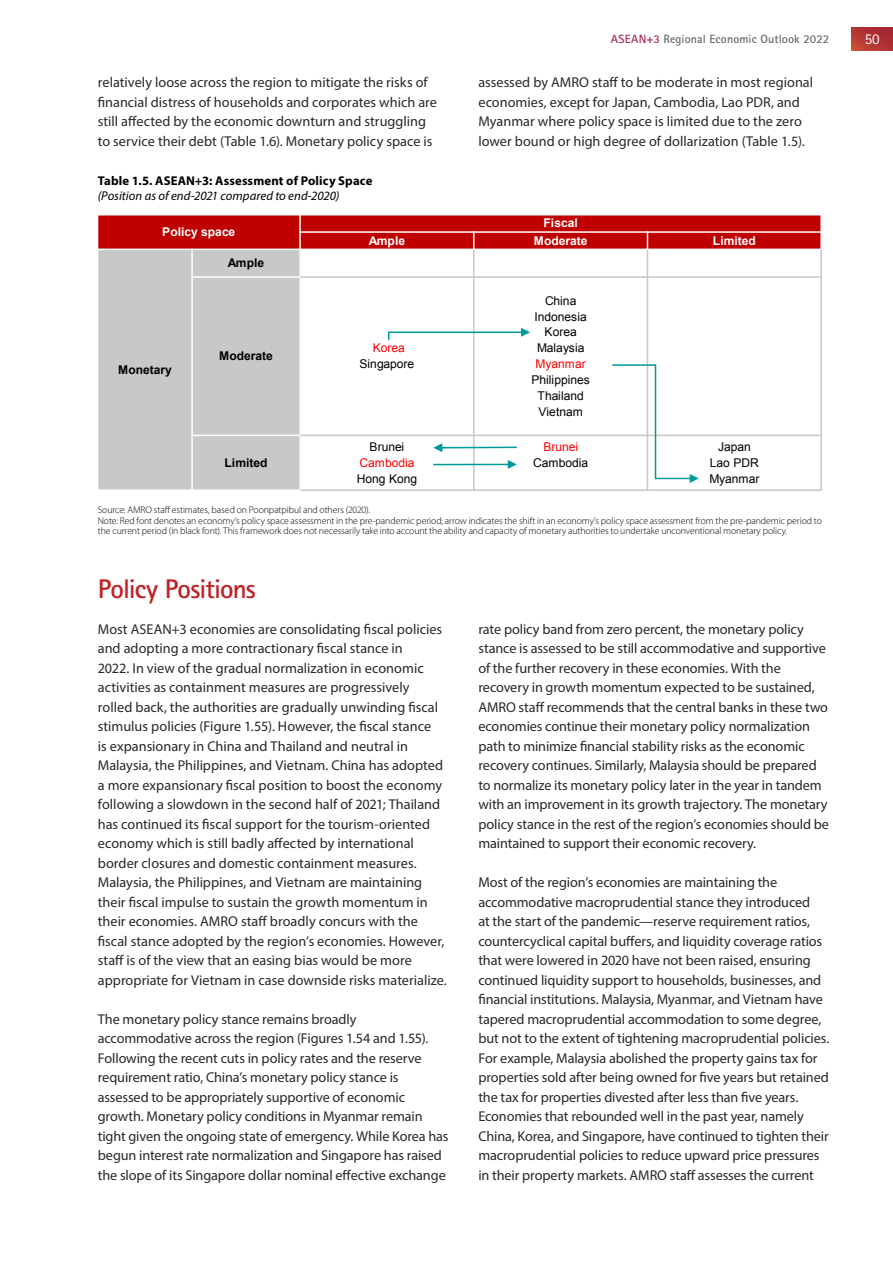
<style>
.page{position:relative;width:893px;height:1263px;background:#fff}
.page>*{position:absolute;margin:0;border:0;box-sizing:border-box;transform-origin:0 0}
.t1{font:700 27px "Rotis Sans Serif Std";letter-spacing:-.035em;color:#c02026}
.t2{font:15px "Rotis Sans Serif Std";color:#fff}
.t3{font:14.25px/19.5px "Myriad Pro";letter-spacing:-.005em;color:#292829}
.t4{font:700 12.75px "Myriad Pro";letter-spacing:.01em;color:#000}
.t5{font:italic 12.75px "Myriad Pro";color:#000}
.t6{font:12px/15.9px "Arial";letter-spacing:-.005em;color:#000;text-align:center}
.t7{font:700 12px "Arial";color:#fff}
.t8{font:700 12px "Rotis Sans Serif Std";letter-spacing:.01em;color:#666c70}
.t9{font:700 12px "Arial";color:#000}
.t10{font:12px "Arial";letter-spacing:-.005em;color:#f00}
.t11{font:300 9.75px/10.5px "Myriad Pro";letter-spacing:-.005em;color:#000}
.s1{color:#ae294d}
</style>
<div class="page">
<div style="left:851px;top:28px;width:42px;height:23px;background:linear-gradient(to right,#bf4332,#a62a34)"></div>
<div style="left:98px;top:215px;width:202px;height:34px;background:#c00000"></div>
<div style="left:300px;top:215px;width:521px;height:17px;background:#c00000"></div>
<div style="left:300px;top:232px;width:174px;height:17px;background:#c00000"></div>
<div style="left:474px;top:232px;width:173px;height:17px;background:#c00000"></div>
<div style="left:647px;top:232px;width:174px;height:17px;background:#c00000"></div>
<div style="left:98px;top:249px;width:94px;height:241px;background:#c6c8ca"></div>
<div style="left:192px;top:249px;width:108px;height:28px;background:#c6c8ca"></div>
<div style="left:192px;top:277px;width:108px;height:158px;background:#c6c8ca"></div>
<div style="left:192px;top:435px;width:108px;height:55px;background:#c6c8ca"></div>
<hr style="left:191px;top:249px;width:2px;height:242px;background:#fff">
<hr style="left:299px;top:215px;width:2px;height:34px;background:#fff">
<hr style="left:299px;top:249px;width:2px;height:242px;background:#fff">
<svg style="left:473px;top:233px;width:1px;height:16px"></svg>
<hr style="left:473px;top:249px;width:1px;height:242px;background:#c6c8ca">
<svg style="left:647px;top:233px;width:1px;height:16px"></svg>
<hr style="left:647px;top:249px;width:1px;height:242px;background:#c6c8ca">
<hr style="left:299px;top:231px;width:523px;height:2px;background:#fff">
<hr style="left:98px;top:249px;width:724px;height:1px;background:#fff">
<hr style="left:191px;top:276px;width:109px;height:2px;background:#fff">
<hr style="left:300px;top:276px;width:522px;height:2px;background:#c6c8ca">
<hr style="left:191px;top:435px;width:109px;height:1px;background:#fff">
<hr style="left:300px;top:435px;width:522px;height:1px;background:#c6c8ca">
<hr style="left:98px;top:215px;width:1px;height:276px;background:#fff">
<svg style="left:820px;top:216px;width:1px;height:33px"></svg>
<hr style="left:820px;top:249px;width:2px;height:242px;background:#c6c8ca">
<hr style="left:98px;top:215px;width:724px;height:1px;background:#fff">
<hr style="left:98px;top:489px;width:202px;height:2px;background:#fff">
<hr style="left:300px;top:489px;width:522px;height:2px;background:#c6c8ca">
<svg style="left:388px;top:328px;width:142px;height:12px"></svg>
<svg style="left:433px;top:443px;width:84px;height:9px"></svg>
<svg style="left:433px;top:460px;width:84px;height:9px"></svg>
<svg style="left:612px;top:364px;width:87px;height:119px"></svg>
<p class="t8" style="left:611px;top:32px;width:220px"><span class="s1">ASEAN+3</span> Regional Economic Outlook 2022</p>
<p class="t2" style="left:865px;top:30px;width:16px">50</p>
<p class="t3" style="left:98px;top:72px;width:341px">relatively loose across the region to mitigate the risks of financial distress of households and corporates which are still affected by the economic downturn and struggling to service their debt (Table 1.6). Monetary policy space is</p>
<p class="t3" style="left:478px;top:72px;width:336px">assessed by AMRO staff to be moderate in most regional economies, except for Japan, Cambodia, Lao PDR, and Myanmar where policy space is limited due to the zero lower bound or high degree of dollarization (Table 1.5).</p>
<p class="t4" style="left:98px;top:173px;width:276px">Table 1.5. ASEAN+3: Assessment of Policy Space</p>
<p class="t5" style="left:98px;top:188px;width:243px">(Position as of end-2021 compared to end-2020)</p>
<p class="t7" style="left:162px;top:224px;width:75px">Policy space</p>
<p class="t7" style="left:544px;top:215px;width:36px">Fiscal</p>
<p class="t7" style="left:369px;top:233px;width:38px">Ample</p>
<p class="t7" style="left:534px;top:233px;width:55px">Moderate</p>
<p class="t7" style="left:713px;top:233px;width:44px">Limited</p>
<p class="t9" style="left:118px;top:362px;width:55px">Monetary</p>
<p class="t9" style="left:228px;top:255px;width:38px">Ample</p>
<p class="t9" style="left:219px;top:348px;width:55px">Moderate</p>
<p class="t10" style="left:373px;top:340px;width:34px">Korea</p>
<p class="t6" style="left:360px;top:356px;width:56px">Singapore</p>
<p class="t6" style="left:535px;top:293px;width:54px">China<br>Indonesia<br>Korea<br>Malaysia</p>
<p class="t10" style="left:536px;top:356px;width:52px">Myanmar</p>
<p class="t6" style="left:531px;top:372px;width:60px">Philippines<br>Thailand<br>Vietnam</p>
<p class="t6" style="left:709px;top:439px;width:52px">Japan<br>Lao PDR<br>Myanmar</p>
<p class="t11" style="left:98px;top:505px;width:726px">Source: AMRO staff estimates, based on Poonpatpibul and others (2020).<br>Note: Red font denotes an economy’s policy space assessment in the pre-pandemic period; arrow indicates the shift in an economy’s policy space assessment from the pre-pandemic period to the current period (in black font). This framework does not necessarily take into account the ability and capacity of monetary authorities to undertake unconventional monetary policy.</p>
<p class="t10" style="left:543px;top:439px;width:36px">Brunei</p>
<p class="t6" style="left:533px;top:455px;width:56px">Cambodia</p>
<p class="t6" style="left:370px;top:439px;width:36px">Brunei</p>
<p class="t10" style="left:360px;top:455px;width:56px">Cambodia</p>
<p class="t6" style="left:357px;top:471px;width:62px">Hong Kong</p>
<p class="t9" style="left:225px;top:455px;width:44px">Limited</p>
<h1 class="t1" style="left:98px;top:571px;width:160px">Policy Positions</h1>
<p class="t3" style="left:98px;top:619px;width:351px">Most ASEAN+3 economies are consolidating fiscal policies and adopting a more contractionary fiscal stance in<br>2022. In view of the gradual normalization in economic activities as containment measures are progressively rolled back, the authorities are gradually unwinding fiscal stimulus policies (Figure 1.55). However, the fiscal stance<br>is expansionary in China and Thailand and neutral in Malaysia, the Philippines, and Vietnam. China has adopted a more expansionary fiscal position to boost the economy following a slowdown in the second half of 2021; Thailand has continued its fiscal support for the tourism-oriented economy which is still badly affected by international border closures and domestic containment measures.<br>Malaysia, the Philippines, and Vietnam are maintaining their fiscal impulse to sustain the growth momentum in their economies. AMRO staff broadly concurs with the fiscal stance adopted by the region’s economies. However, staff is of the view that an easing bias would be more appropriate for Vietnam in case downside risks materialize.</p>
<p class="t3" style="left:98px;top:1009px;width:352px">The monetary policy stance remains broadly accommodative across the region (Figures 1.54 and 1.55).<br>Following the recent cuts in policy rates and the reserve requirement ratio, China’s monetary policy stance is assessed to be appropriately supportive of economic growth. Monetary policy conditions in Myanmar remain tight given the ongoing state of emergency. While Korea has begun interest rate normalization and Singapore has raised the slope of its Singapore dollar nominal effective exchange</p>
<p class="t3" style="left:478px;top:619px;width:352px">rate policy band from zero percent, the monetary policy stance is assessed to be still accommodative and supportive of the further recovery in these economies. With the recovery in growth momentum expected to be sustained, AMRO staff recommends that the central banks in these two economies continue their monetary policy normalization path to minimize financial stability risks as the economic recovery continues. Similarly, Malaysia should be prepared to normalize its monetary policy later in the year in tandem with an improvement in its growth trajectory. The monetary policy stance in the rest of the region’s economies should be maintained to support their economic recovery.</p>
<p class="t3" style="left:478px;top:872px;width:352px">Most of the region’s economies are maintaining the accommodative macroprudential stance they introduced<br>at the start of the pandemic—reserve requirement ratios, countercyclical capital buffers, and liquidity coverage ratios that were lowered in 2020 have not been raised, ensuring continued liquidity support to households, businesses, and financial institutions. Malaysia, Myanmar, and Vietnam have tapered macroprudential accommodation to some degree, but not to the extent of tightening macroprudential policies.<br>For example, Malaysia abolished the property gains tax for properties sold after being owned for five years but retained the tax for properties divested after less than five years.<br>Economies that rebounded well in the past year, namely China, Korea, and Singapore, have continued to tighten their macroprudential policies to reduce upward price pressures in their property markets. AMRO staff assesses the current</p>
</div>
